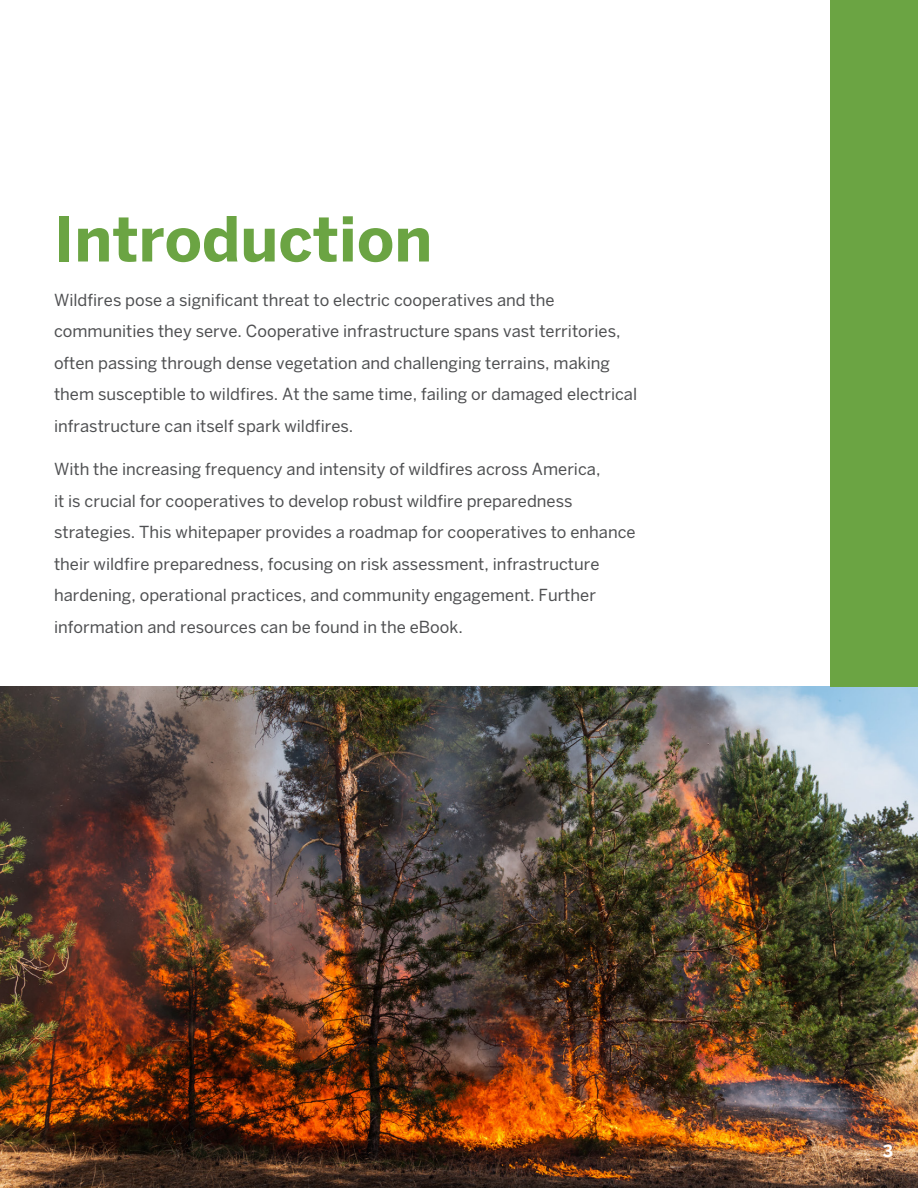
<style>
.page{position:relative;width:918px;height:1188px;background:#fff}
.page>*{position:absolute;margin:0;border:0;box-sizing:border-box;transform-origin:0 0}
.t1{font:700 61.5px "Benton Sans";color:#6ba443}
.t2{font:16.5px/31.5px "Benton Sans";color:#4f5052}
.t3{font:700 16.5px "Benton Sans";color:#fff}
</style>
<div class="page">
<img style="left:0;top:687px;width:918px;height:501px">
<div style="left:831px;top:0;width:87px;height:687px;background:#6ba443"></div>
<h1 class="t1" style="left:54px;top:202px;width:380px">Introduction</h1>
<p class="t2" style="left:54px;top:284px;width:585px">Wildfires pose a significant threat to electric cooperatives and the communities they serve. Cooperative infrastructure spans vast territories, often passing through dense vegetation and challenging terrains, making them susceptible to wildfires. At the same time, failing or damaged electrical infrastructure can itself spark wildfires.</p>
<p class="t2" style="left:54px;top:454px;width:583px">With the increasing frequency and intensity of wildfires across America,<br>it is crucial for cooperatives to develop robust wildfire preparedness strategies. This whitepaper provides a roadmap for cooperatives to enhance their wildfire preparedness, focusing on risk assessment, infrastructure hardening, operational practices, and community engagement. Further information and resources can be found in the eBook.</p>
<p class="t3" style="left:883px;top:1141px;width:12px">3</p>
</div>
